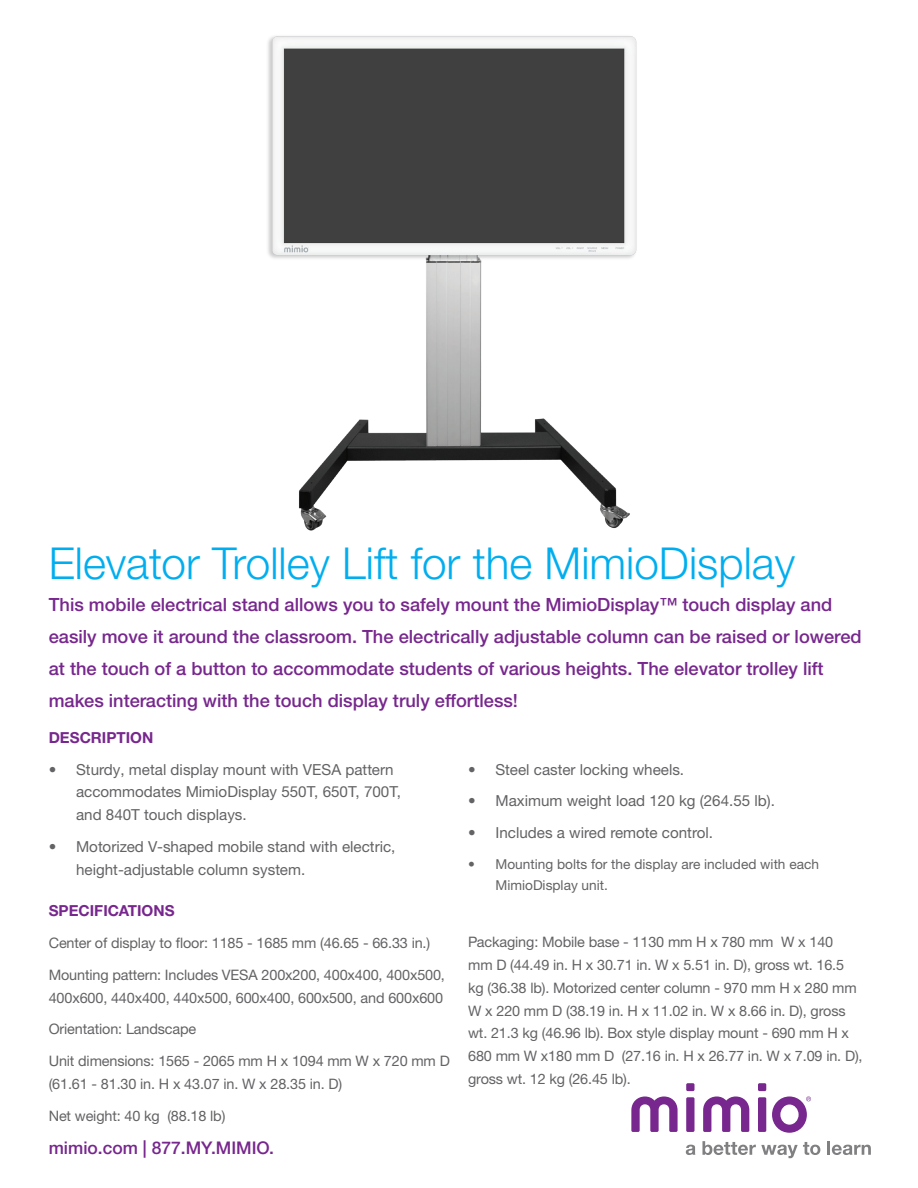
<style>
.page{position:relative;width:918px;height:1188px;background:#fff}
.page>*{position:absolute;margin:0;border:0;box-sizing:border-box;transform-origin:0 0}
.t1{font:300 44.1px "Helvetica Neue LTW1 G";color:#00aeef}
.t2{font:500 18.3px/32px "Helvetica Neue LTW1 G";color:#77278d}
.t3{font:500 17.55px "Helvetica Neue LTW1 G";color:#77278d}
.t4{font:15.15px/22.8px "Helvetica Neue LTW1 G";color:#636366}
.t5{font:700 15.15px "Helvetica Neue LTW1 G";color:#77278d}
.t6{font:14.4px/22.8px "Helvetica Neue LTW1 G";letter-spacing:-.01em;color:#636366}
.t7{font:13.65px/21.3px "Helvetica Neue LTW1 G";color:#636366}
</style>
<div class="page">
<svg style="left:631px;top:1096px;width:47px;height:36px"></svg>
<div style="left:686px;top:1097px;width:9px;height:35px;background:#77278d;border-radius:2px"></div>
<svg style="left:703px;top:1096px;width:46px;height:36px"></svg>
<div style="left:758px;top:1097px;width:8px;height:35px;background:#77278d;border-radius:2px"></div>
<div style="left:686px;top:1083px;width:9px;height:8px;background:#77278d;border-radius:2px"></div>
<div style="left:758px;top:1083px;width:8px;height:8px;background:#77278d;border-radius:2px"></div>
<svg style="left:686px;top:1145px;width:9px;height:10px"></svg>
<svg style="left:702px;top:1141px;width:118px;height:17px"></svg>
<svg style="left:828px;top:1141px;width:43px;height:14px"></svg>
<svg style="left:772px;top:1096px;width:39px;height:37px"></svg>
<img style="left:268px;top:36px;width:369px;height:495px">
<h1 class="t1" style="left:49px;top:537px;width:748px">Elevator Trolley Lift for the MimioDisplay</h1>
<p class="t2" style="left:49px;top:589px;width:814px">This mobile electrical stand allows you to safely mount the MimioDisplay™ touch display and easily move it around the classroom. The electrically adjustable column can be raised or lowered at the touch of a button to accommodate students of various heights. The elevator trolley lift makes interacting with the touch display truly effortless!</p>
<p class="t5" style="left:49px;top:728px;width:106px">DESCRIPTION</p>
<p class="t4" style="left:76px;top:758px;width:327px;text-indent:-27px">• Sturdy, metal display mount with VESA pattern accommodates MimioDisplay 550T, 650T, 700T, and 840T touch displays.</p>
<p class="t4" style="left:76px;top:835px;width:321px;text-indent:-27px">• Motorized V-shaped mobile stand with electric, height-adjustable column system.</p>
<p class="t5" style="left:49px;top:901px;width:127px">SPECIFICATIONS</p>
<p class="t6" style="left:49px;top:931px;width:383px">Center of display to floor: 1185 - 1685 mm (46.65 - 66.33 in.)</p>
<p class="t6" style="left:49px;top:963px;width:398px">Mounting pattern: Includes VESA 200x200, 400x400, 400x500,<br>400x600, 440x400, 440x500, 600x400, 600x500, and 600x600</p>
<p class="t6" style="left:49px;top:1018px;width:149px">Orientation: Landscape</p>
<p class="t6" style="left:49px;top:1050px;width:403px">Unit dimensions: 1565 - 2065 mm H x 1094 mm W x 720 mm D (61.61 - 81.30 in. H x 43.07 in. W x 28.35 in. D)</p>
<p class="t6" style="left:49px;top:1104px;width:178px">Net weight: 40 kg (88.18 lb)</p>
<p class="t3" style="left:49px;top:1137px;width:227px">mimio.com | 877.MY.MIMIO.</p>
<p class="t4" style="left:468px;top:758px;width:218px">• Steel caster locking wheels.</p>
<p class="t4" style="left:468px;top:790px;width:308px">• Maximum weight load 120 kg (264.55 lb).</p>
<p class="t4" style="left:468px;top:822px;width:247px">• Includes a wired remote control.</p>
<p class="t7" style="left:496px;top:853px;width:325px;text-indent:-27px">• Mounting bolts for the display are included with each<br>MimioDisplay unit.</p>
<p class="t6" style="left:468px;top:931px;width:396px">Packaging: Mobile base - 1130 mm H x 780 mm W x 140<br>mm D (44.49 in. H x 30.71 in. W x 5.51 in. D), gross wt. 16.5 kg (36.38 lb). Motorized center column - 970 mm H x 280 mm W x 220 mm D (38.19 in. H x 11.02 in. W x 8.66 in. D), gross wt. 21.3 kg (46.96 lb). Box style display mount - 690 mm H x 680 mm W x180 mm D (27.16 in. H x 26.77 in. W x 7.09 in. D), gross wt. 12 kg (26.45 lb).</p>
</div>
